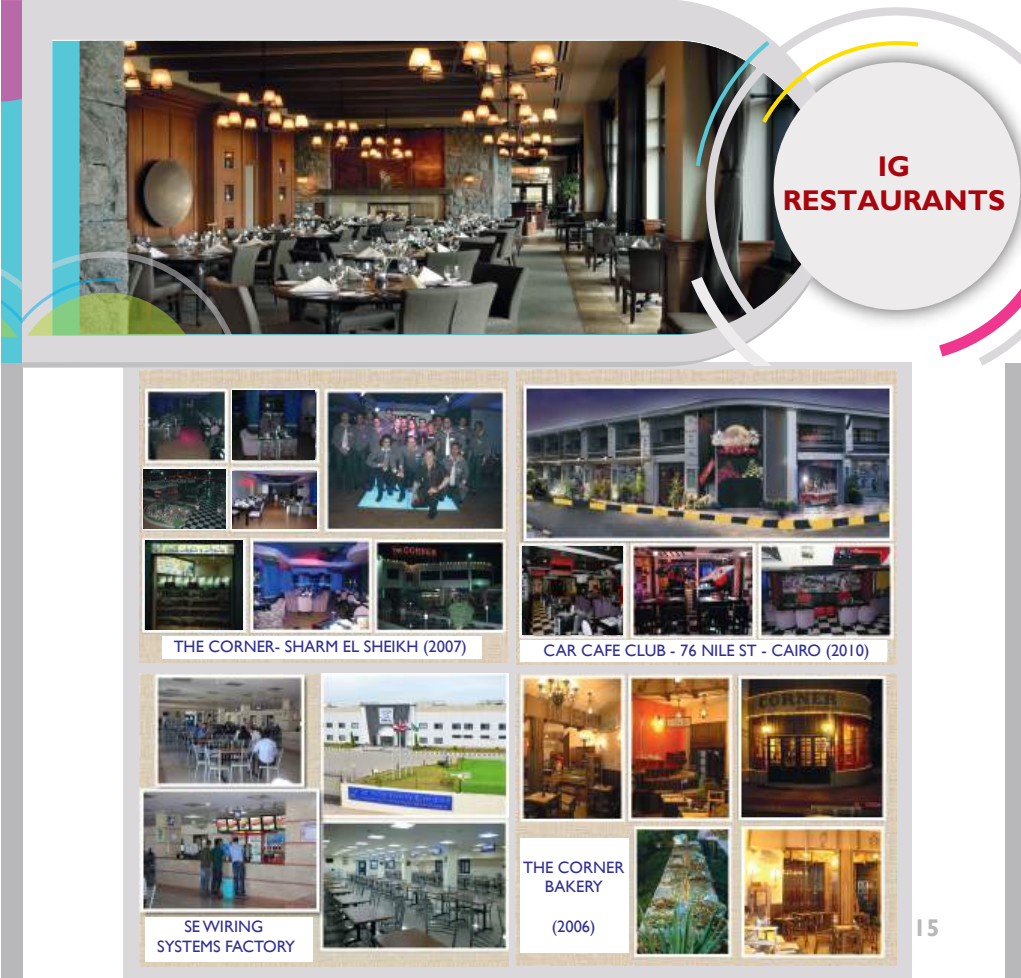
<style>
.page{position:relative;width:1021px;height:978px;background:#fff}
.page>*{position:absolute;margin:0;border:0;box-sizing:border-box;transform-origin:0 0}
.t1{font:700 28.5px/34.2px "Gill Sans";color:#a9050d;text-align:center}
.t2{font:700 24.15px "Gill Sans";color:#b8b8bb}
.t3{font:16.5px/19.8px "Gill Sans";color:#313092;text-align:center}
.t4{font:15px "Myriad Pro";color:#313092}
</style>
<div class="page">
<div style="left:123px;top:362px;width:789px;height:616px;background:#dad8db"></div>
<div style="left:1px;top:364px;width:21px;height:614px;background:#b8b8bb"></div>
<div style="left:1005px;top:364px;width:15px;height:614px;background:#b8b8bb"></div>
<img style="left:232px;top:0;width:479px;height:146px">
<img style="left:1px;top:0;width:231px;height:369px">
<img style="left:22px;top:146px;width:684px;height:221px">
<svg style="left:691px;top:277px;width:80px;height:89px"></svg>
<svg style="left:695px;top:41px;width:11px;height:125px"></svg>
<svg style="left:706px;top:7px;width:314px;height:324px;fill:#eeebed"></svg>
<svg style="left:939px;top:289px;width:81px;height:77px"></svg>
<img style="left:516px;top:673px;width:380px;height:293px">
<img style="left:139px;top:370px;width:370px;height:293px">
<img style="left:232px;top:471px;width:84px;height:58px">
<img style="left:233px;top:391px;width:81px;height:69px">
<img style="left:145px;top:540px;width:97px;height:90px">
<img style="left:517px;top:370px;width:379px;height:294px">
<img style="left:139px;top:673px;width:370px;height:293px">
<div style="left:163px;top:636px;width:319px;height:22px;background:#fff"></div>
<div style="left:520px;top:640px;width:366px;height:22px;background:#fff"></div>
<div style="left:520px;top:838px;width:108px;height:114px;background:#fff"></div>
<div style="left:145px;top:917px;width:168px;height:44px;background:#fff"></div>
<img style="left:144px;top:470px;width:82px;height:59px">
<img style="left:523px;top:546px;width:100px;height:88px">
<h1 class="t1" style="left:782px;top:150px;width:224px">IG<br>RESTAURANTS</h1>
<p class="t4" style="left:385px;top:631px;width:86px">APARTMENTS</p>
<p class="t3" style="left:174px;top:637px;width:295px">THE CORNER- SHARM EL SHEIKH (2007)</p>
<p class="t3" style="left:543px;top:640px;width:327px">CAR CAFE CLUB - 76 NILE ST - CAIRO (2010)</p>
<p class="t3" style="left:523px;top:857px;width:103px">THE CORNER<br>BAKERY</p>
<p class="t3" style="left:184px;top:917px;width:80px">SE WIRING</p>
<p class="t3" style="left:552px;top:917px;width:45px">(2006)</p>
<p class="t3" style="left:157px;top:937px;width:139px">SYSTEMS FACTORY</p>
<h2 class="t2" style="left:913px;top:914px;width:28px">15</h2>
</div>
